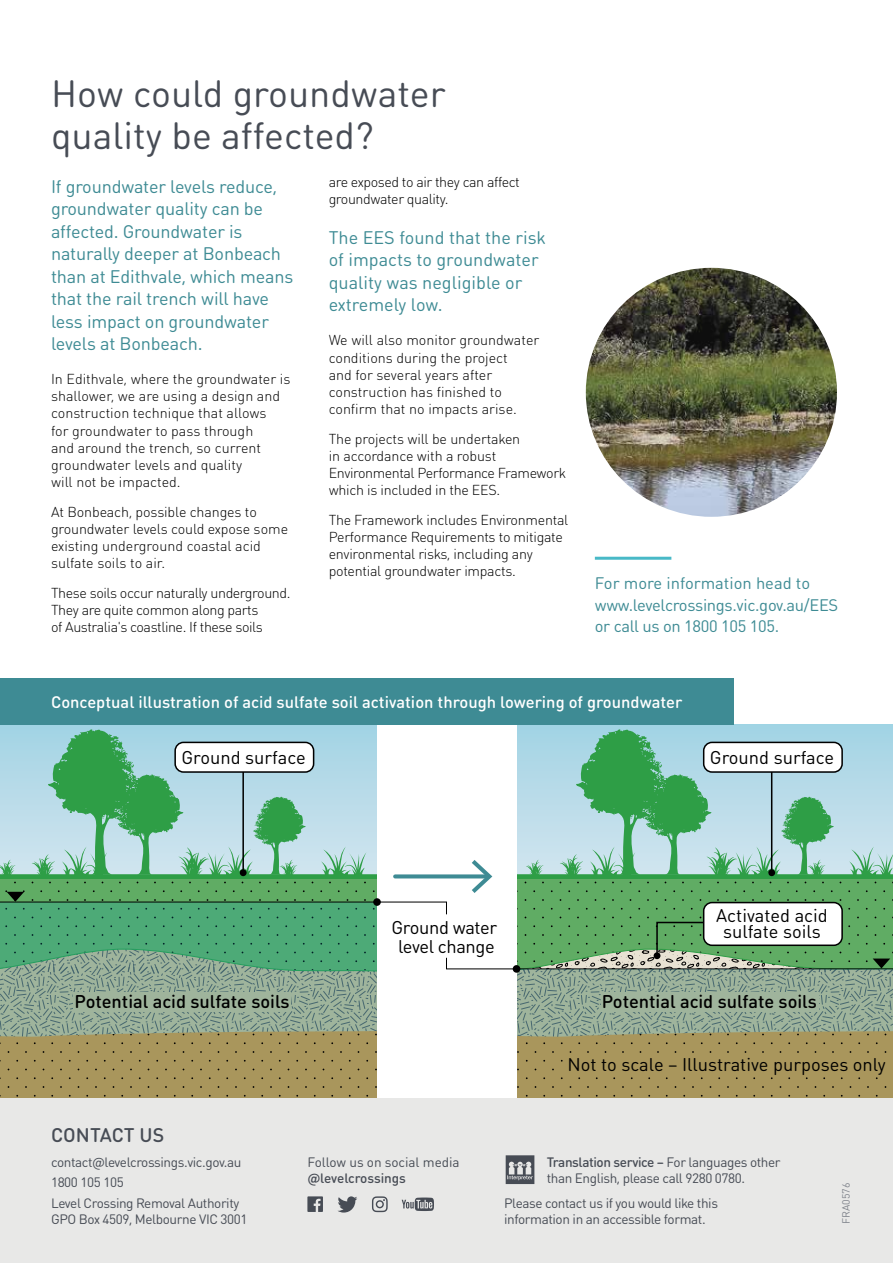
<style>
.page{position:relative;width:893px;height:1263px;background:#fff}
.page>*{position:absolute;margin:0;border:0;box-sizing:border-box;transform-origin:0 0}
.t1{font:37.5px/42px "DIN Round OT";color:#474c55}
.t2{font:500 19.5px "DIN Round OT";color:#474c55}
.t3{font:18.15px "DIN Round OT";color:#000}
.t4{font:500 18.15px "DIN Round OT";color:#000}
.t5{font:18.15px "DIN Round OT";letter-spacing:-.02em;color:#000}
.t6{font:18px/22.5px "DIN Round OT";letter-spacing:-.01em;color:#3e8b94}
.t7{font:16.5px/21px "DIN Round OT";letter-spacing:-.02em;color:#3e8b94}
.t8{font:500 16.5px "DIN Round OT";color:#fff}
.t9{font:300 14.25px/17.1px "DIN Round OT";letter-spacing:-.01em;color:#000}
.t10{font:300 14.25px/17.1px "DIN Round OT";letter-spacing:-.03em;color:#000}
.t11{font:13.5px/20.4px "DIN Round OT";letter-spacing:-.03em;color:#474c55}
.t12{font:13.5px "DIN Round OT";letter-spacing:-.005em;color:#474c55}
.t13{font:500 13.5px "DIN Round OT";letter-spacing:-.005em;color:#474c55}
.t14{font:10.5px "DIN Round OT";color:#81858d}
.s1{font-weight:500}
</style>
<div class="page">
<svg style="left:0;top:972px;width:377px;height:59px;background:#92a995"></svg>
<svg style="left:0;top:1031px;width:377px;height:67px;background:#a5945c"></svg>
<svg style="left:517px;top:972px;width:376px;height:59px;background:#92a995"></svg>
<svg style="left:517px;top:1031px;width:376px;height:67px;background:#a4945c"></svg>
<div style="left:565px;top:1057px;width:322px;height:18px;background:#a9965c"></div>
<svg style="left:0;top:729px;width:893px;height:243px"></svg>
<img style="left:586px;top:268px;width:250px;height:248px">
<hr style="left:595px;top:557px;width:76px;height:3px;background:#48b9c7">
<div style="left:0;top:678px;width:733px;height:47px;background:#3e8b94"></div>
<div style="left:0;top:1098px;width:893px;height:165px;background:#e8e8e7"></div>
<svg style="left:402px;top:1197px;width:32px;height:14px"></svg>
<svg style="left:337px;top:1196px;width:20px;height:16px"></svg>
<svg style="left:307px;top:1196px;width:16px;height:16px"></svg>
<svg style="left:372px;top:1196px;width:16px;height:16px"></svg>
<svg style="left:506px;top:1155px;width:28px;height:29px"></svg>
<h1 class="t1" style="left:51px;top:72px;width:396px">How could groundwater quality be affected?</h1>
<p class="t6" style="left:51px;top:175px;width:244px">If groundwater levels reduce, groundwater quality can be affected. Groundwater is naturally deeper at Bonbeach than at Edithvale, which means that the rail trench will have less impact on groundwater levels at Bonbeach.</p>
<p class="t9" style="left:51px;top:370px;width:241px">In Edithvale, where the groundwater is shallower, we are using a design and construction technique that allows<br>for groundwater to pass through<br>and around the trench, so current groundwater levels and quality<br>will not be impacted.</p>
<p class="t9" style="left:51px;top:503px;width:239px">At Bonbeach, possible changes to groundwater levels could expose some existing underground coastal acid sulfate soils to air.</p>
<p class="t10" style="left:51px;top:584px;width:241px">These soils occur naturally underground.<br>They are quite common along parts<br>of Australia's coastline. If these soils</p>
<p class="t10" style="left:329px;top:173px;width:193px">are exposed to air they can affect groundwater quality.</p>
<p class="t6" style="left:329px;top:226px;width:219px">The EES found that the risk of impacts to groundwater quality was negligible or extremely low.</p>
<p class="t9" style="left:329px;top:332px;width:212px">We will also monitor groundwater conditions during the project<br>and for several years after construction has finished to confirm that no impacts arise.</p>
<p class="t9" style="left:329px;top:430px;width:239px">The projects will be undertaken<br>in accordance with a robust<br>Environmental Performance Framework which is included in the EES.</p>
<p class="t9" style="left:329px;top:511px;width:241px">The Framework includes Environmental Performance Requirements to mitigate environmental risks, including any potential groundwater impacts.</p>
<p class="t7" style="left:595px;top:573px;width:245px">For more information head to www.levelcrossings.vic.gov.au/EES or call us on 1800 105 105.</p>
<p class="t8" style="left:51px;top:691px;width:633px">Conceptual illustration of acid sulfate soil activation through lowering of groundwater</p>
<p class="t3" style="left:181px;top:746px;width:126px">Ground surface</p>
<p class="t3" style="left:710px;top:746px;width:126px">Ground surface</p>
<p class="t3" style="left:716px;top:904px;width:113px">Activated acid</p>
<p class="t5" style="left:391px;top:916px;width:107px">Ground water</p>
<p class="t3" style="left:723px;top:920px;width:99px">sulfate soils</p>
<p class="t5" style="left:398px;top:935px;width:98px">level change</p>
<p class="t4" style="left:74px;top:990px;width:217px">Potential acid sulfate soils</p>
<p class="t4" style="left:602px;top:990px;width:217px">Potential acid sulfate soils</p>
<h2 class="t2" style="left:51px;top:1123px;width:115px">CONTACT US</h2>
<p class="t11" style="left:51px;top:1151px;width:192px">contact@levelcrossings.vic.gov.au<br>1800 105 105<br>Level Crossing Removal Authority</p>
<p class="t11" style="left:51px;top:1209px;width:198px">GPO Box 4509, Melbourne VIC 3001</p>
<p class="t12" style="left:307px;top:1153px;width:154px">Follow us on social media</p>
<p class="t13" style="left:307px;top:1169px;width:100px">@levelcrossings</p>
<p class="t3" style="left:567px;top:1053px;width:320px">Not to scale – Illustrative purposes only</p>
<p class="t11" style="left:547px;top:1154px;width:235px;line-height:16.2px"><span class="s1">Translation service –</span> For languages other than English, please call 9280 0780.</p>
<p class="t11" style="left:504px;top:1194px;width:215px;line-height:16.2px">Please contact us if you would like this information in an accessible format.</p>
<p class="t14" style="left:840px;top:1224px;width:43px;rotate:-90deg">FRA0576</p>
</div>
